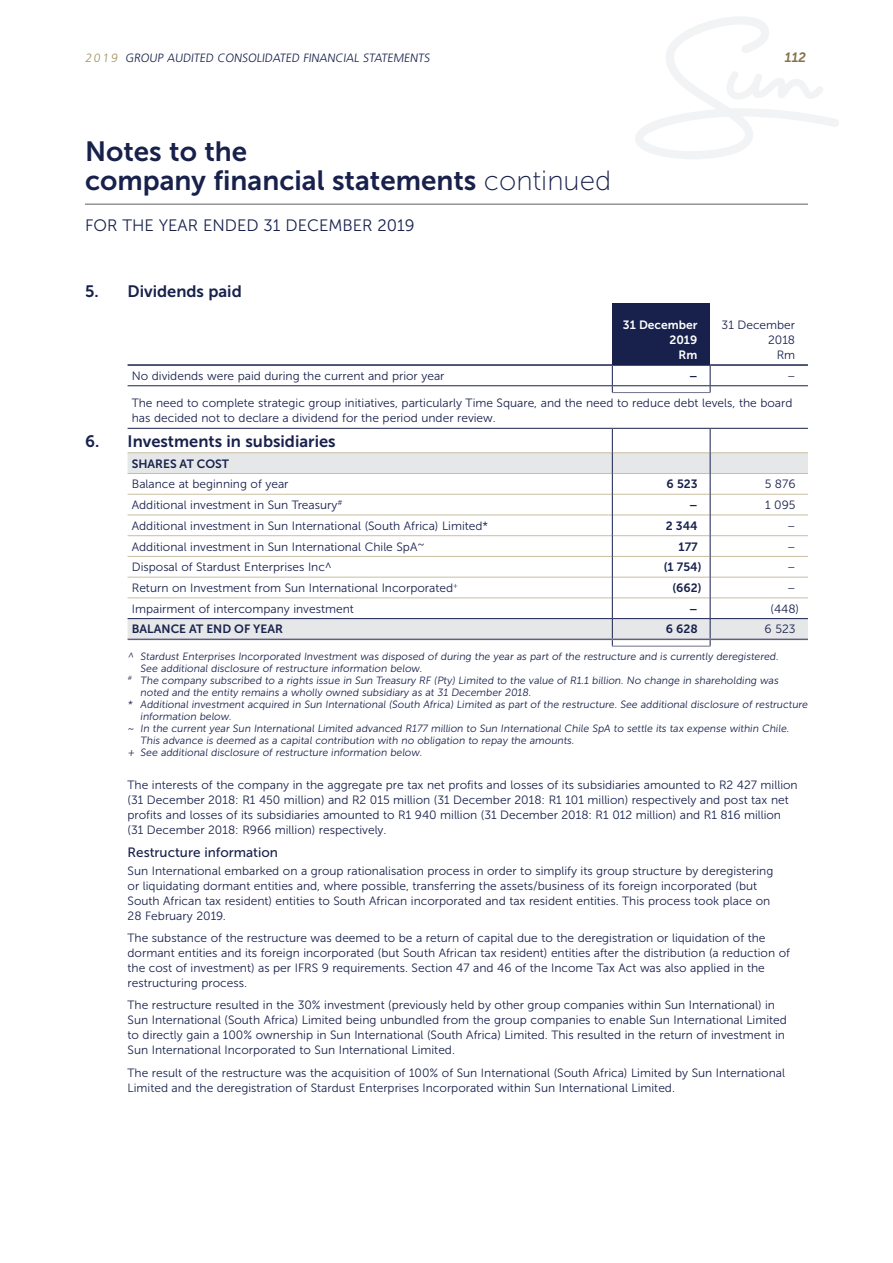
<style>
.page{position:relative;width:893px;height:1263px;background:#fff}
.page>*{position:absolute;margin:0;border:0;box-sizing:border-box;transform-origin:0 0}
.t1{font:27.75px/28.5px "Museo Sans 700";color:#18214c}
.t2{font:16.5px "Museo Sans 700";color:#18214c}
.t3{font:16.5px "Museo Sans 300";color:#18214c}
.t4{font:13.5px "Museo Sans 500";color:#18214c}
.t5{font:13.5px "Museo Sans 700";color:#88724a}
.t6{font:12px/15px "Museo Sans 300";color:#18214c}
.t7{font:12px "Museo Sans 700";color:#18214c}
.t8{font:300 12px "Frutiger LT Std";color:#18214c}
.t9{font:12px/15px "Museo Sans 700";color:#fff;text-align:right}
.t10{font:10.5px "Museo Sans 300";color:#18214c}
.s1{color:#a29161}
.s2{font-family:"Museo Sans 100"}
</style>
<div class="page">
<svg style="left:635px;top:17px;width:204px;height:142px"></svg>
<hr style="left:85px;top:203px;width:723px;height:2px;background:#939598">
<div style="left:612px;top:303px;width:98px;height:62px;background:#18214c"></div>
<hr style="left:128px;top:364px;width:484px;height:2px;background:#18214c">
<hr style="left:612px;top:364px;width:98px;height:2px;background:#18214c">
<hr style="left:710px;top:364px;width:98px;height:2px;background:#18214c">
<hr style="left:128px;top:385px;width:484px;height:1px;background:#18214c">
<hr style="left:612px;top:385px;width:98px;height:1px;background:#18214c">
<svg style="left:612px;top:366px;width:1px;height:26px"></svg>
<hr style="left:710px;top:385px;width:98px;height:1px;background:#18214c">
<svg style="left:710px;top:366px;width:1px;height:26px"></svg>
<hr style="left:612px;top:392px;width:98px;height:1px;background:#74718d">
<hr style="left:128px;top:428px;width:484px;height:1px;background:#18214c">
<hr style="left:612px;top:428px;width:98px;height:1px;background:#18214c">
<hr style="left:710px;top:428px;width:98px;height:1px;background:#18214c">
<svg style="left:128px;top:453px;width:680px;height:186px"></svg>
<hr style="left:128px;top:452px;width:484px;height:1px;background:#cabea2">
<hr style="left:613px;top:452px;width:97px;height:1px;background:#cabea2">
<hr style="left:710px;top:452px;width:98px;height:1px;background:#cabea2">
<hr style="left:128px;top:473px;width:484px;height:1px;background:#cabea2">
<hr style="left:613px;top:473px;width:97px;height:1px;background:#cabea2">
<hr style="left:710px;top:473px;width:98px;height:1px;background:#cabea2">
<hr style="left:128px;top:494px;width:484px;height:1px;background:#cabea2">
<hr style="left:613px;top:494px;width:97px;height:1px;background:#cabea2">
<hr style="left:710px;top:494px;width:98px;height:1px;background:#cabea2">
<hr style="left:128px;top:515px;width:484px;height:1px;background:#cabea2">
<hr style="left:613px;top:515px;width:97px;height:1px;background:#cabea2">
<hr style="left:710px;top:515px;width:98px;height:1px;background:#cabea2">
<hr style="left:128px;top:535px;width:484px;height:1px;background:#cabea2">
<hr style="left:613px;top:535px;width:97px;height:1px;background:#cabea2">
<hr style="left:710px;top:535px;width:98px;height:1px;background:#cabea2">
<hr style="left:128px;top:556px;width:484px;height:1px;background:#cabea2">
<hr style="left:613px;top:556px;width:97px;height:1px;background:#cabea2">
<hr style="left:710px;top:556px;width:98px;height:1px;background:#cabea2">
<hr style="left:128px;top:577px;width:484px;height:1px;background:#cabea2">
<hr style="left:613px;top:577px;width:97px;height:1px;background:#cabea2">
<hr style="left:710px;top:577px;width:98px;height:1px;background:#cabea2">
<hr style="left:128px;top:598px;width:484px;height:1px;background:#cabea2">
<hr style="left:613px;top:598px;width:97px;height:1px;background:#cabea2">
<hr style="left:710px;top:598px;width:98px;height:1px;background:#cabea2">
<svg style="left:612px;top:429px;width:1px;height:217px"></svg>
<svg style="left:710px;top:429px;width:1px;height:217px"></svg>
<hr style="left:612px;top:646px;width:98px;height:1px;background:#74718d">
<hr style="left:128px;top:618px;width:484px;height:1px;background:#18214c">
<hr style="left:612px;top:618px;width:98px;height:1px;background:#18214c">
<hr style="left:710px;top:618px;width:98px;height:1px;background:#18214c">
<hr style="left:128px;top:639px;width:484px;height:1px;background:#615f7e">
<hr style="left:612px;top:639px;width:98px;height:1px;background:#615f7e">
<hr style="left:710px;top:639px;width:98px;height:1px;background:#615f7e">
<p class="t8" style="left:85px;top:51px;width:348px"><span class="s1">2 0 1 9</span> GROUP AUDITED CONSOLIDATED FINANCIAL STATEMENTS</p>
<p class="t5" style="left:784px;top:50px;width:25px">112</p>
<h1 class="t1" style="left:85px;top:137px;width:528px">Notes to the<br>company financial statements <span class="s2">continued</span></h1>
<h2 class="t3" style="left:85px;top:217px;width:331px">FOR THE YEAR ENDED 31 DECEMBER 2019</h2>
<h2 class="t2" style="left:85px;top:282px;width:158px">5. Dividends paid</h2>
<p class="t9" style="left:623px;top:317px;width:76px">31 December<br>2019<br>Rm</p>
<p class="t6" style="left:722px;top:318px;width:75px;text-align:right">31 December<br>2018<br>Rm</p>
<p class="t6" style="left:132px;top:368px;width:314px">No dividends were paid during the current and prior year</p>
<p class="t7" style="left:689px;top:369px;width:10px">–</p>
<p class="t6" style="left:787px;top:368px;width:10px">–</p>
<p class="t6" style="left:132px;top:396px;width:662px">The need to complete strategic group initiatives, particularly Time Square, and the need to reduce debt levels, the board has decided not to declare a dividend for the period under review.</p>
<h2 class="t2" style="left:85px;top:432px;width:252px">6. Investments in subsidiaries</h2>
<p class="t7" style="left:132px;top:457px;width:99px">SHARES AT COST</p>
<p class="t6" style="left:132px;top:477px;width:158px">Balance at beginning of year</p>
<p class="t7" style="left:667px;top:477px;width:33px">6 523</p>
<p class="t6" style="left:765px;top:477px;width:32px">5 876</p>
<p class="t6" style="left:132px;top:497px;width:212px">Additional investment in Sun Treasury<sup>#</sup></p>
<p class="t7" style="left:689px;top:498px;width:10px">–</p>
<p class="t6" style="left:765px;top:498px;width:32px">1 095</p>
<p class="t6" style="left:132px;top:518px;width:358px">Additional investment in Sun International (South Africa) Limited*</p>
<p class="t7" style="left:666px;top:519px;width:33px">2 344</p>
<p class="t6" style="left:787px;top:518px;width:10px">–</p>
<p class="t6" style="left:132px;top:539px;width:294px">Additional investment in Sun International Chile SpA~</p>
<p class="t7" style="left:678px;top:540px;width:21px">177</p>
<p class="t6" style="left:787px;top:539px;width:10px">–</p>
<p class="t6" style="left:132px;top:560px;width:202px">Disposal of Stardust Enterprises Inc^</p>
<p class="t7" style="left:664px;top:560px;width:39px">(1 754)</p>
<p class="t6" style="left:787px;top:560px;width:10px">–</p>
<p class="t6" style="left:132px;top:580px;width:328px">Return on Investment from Sun International Incorporated<sup>+</sup></p>
<p class="t7" style="left:673px;top:581px;width:30px">(662)</p>
<p class="t6" style="left:787px;top:580px;width:10px">–</p>
<p class="t6" style="left:132px;top:601px;width:223px">Impairment of intercompany investment</p>
<p class="t7" style="left:689px;top:602px;width:10px">–</p>
<p class="t6" style="left:770px;top:601px;width:30px">(448)</p>
<p class="t7" style="left:132px;top:623px;width:153px">BALANCE AT END OF YEAR</p>
<p class="t7" style="left:666px;top:623px;width:33px">6 628</p>
<p class="t6" style="left:765px;top:622px;width:32px">6 523</p>
<p class="t10" style="left:128px;top:651px;width:654px">^ Stardust Enterprises Incorporated Investment was disposed of during the year as part of the restructure and is currently deregistered.</p>
<p class="t10" style="left:140px;top:663px;width:285px">See additional disclosure of restructure information below.</p>
<p class="t10" style="left:128px;top:675px;width:654px"><sup>#</sup> The company subscribed to a rights issue in Sun Treasury RF (Pty) Limited to the value of R1.1 billion. No change in shareholding was</p>
<p class="t10" style="left:140px;top:687px;width:393px">noted and the entity remains a wholly owned subsidiary as at 31 December 2018.</p>
<p class="t10" style="left:128px;top:699px;width:683px">* Additional investment acquired in Sun International (South Africa) Limited as part of the restructure. See additional disclosure of restructure</p>
<p class="t10" style="left:140px;top:711px;width:94px">information below.</p>
<p class="t10" style="left:128px;top:723px;width:664px">~ In the current year Sun International Limited advanced R177 million to Sun International Chile SpA to settle its tax expense within Chile.</p>
<p class="t10" style="left:140px;top:735px;width:437px">This advance is deemed as a capital contribution with no obligation to repay the amounts.</p>
<p class="t10" style="left:128px;top:747px;width:297px">+ See additional disclosure of restructure information below.</p>
<p class="t6" style="left:128px;top:777px;width:672px">The interests of the company in the aggregate pre tax net profits and losses of its subsidiaries amounted to R2 427 million (31 December 2018: R1 450 million) and R2 015 million (31 December 2018: R1 101 million) respectively and post tax net profits and losses of its subsidiaries amounted to R1 940 million (31 December 2018: R1 012 million) and R1 816 million (31 December 2018: R966 million) respectively.</p>
<p class="t4" style="left:128px;top:845px;width:152px">Restructure information</p>
<p class="t6" style="left:128px;top:863px;width:647px">Sun International embarked on a group rationalisation process in order to simplify its group structure by deregistering or liquidating dormant entities and, where possible, transferring the assets/business of its foreign incorporated (but South African tax resident) entities to South African incorporated and tax resident entities. This process took place on 28 February 2019.</p>
<p class="t6" style="left:128px;top:930px;width:664px">The substance of the restructure was deemed to be a return of capital due to the deregistration or liquidation of the dormant entities and its foreign incorporated (but South African tax resident) entities after the distribution (a reduction of the cost of investment) as per IFRS 9 requirements. Section 47 and 46 of the Income Tax Act was also applied in the restructuring process.</p>
<p class="t6" style="left:128px;top:998px;width:661px">The restructure resulted in the 30% investment (previously held by other group companies within Sun International) in Sun International (South Africa) Limited being unbundled from the group companies to enable Sun International Limited to directly gain a 100% ownership in Sun International (South Africa) Limited. This resulted in the return of investment in Sun International Incorporated to Sun International Limited.</p>
<p class="t6" style="left:128px;top:1065px;width:659px">The result of the restructure was the acquisition of 100% of Sun International (South Africa) Limited by Sun International<br>Limited and the deregistration of Stardust Enterprises Incorporated within Sun International Limited.</p>
</div>
